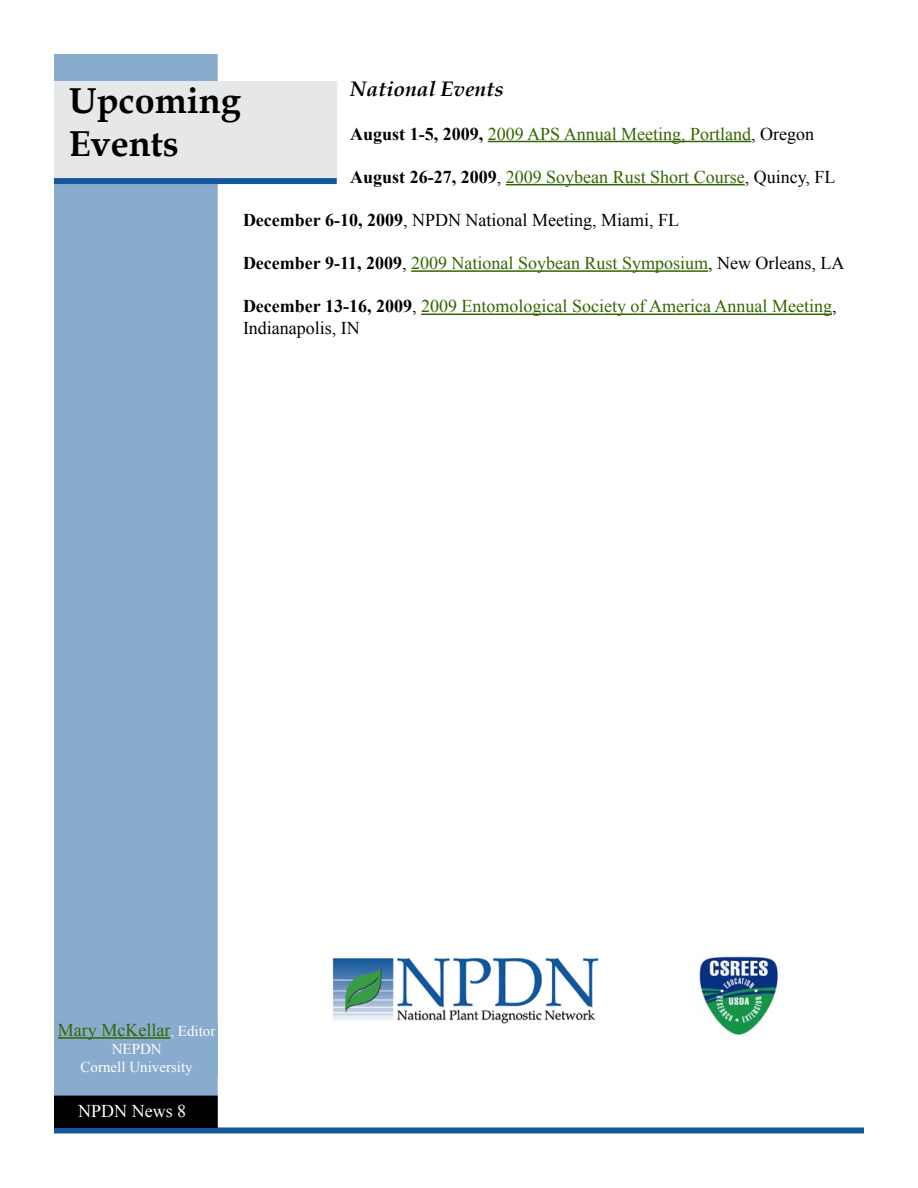
<style>
.page{position:relative;width:918px;height:1188px;background:#fff}
.page>*{position:absolute;margin:0;border:0;box-sizing:border-box;transform-origin:0 0}
.t1{font:700 36px/43.2px "Book Antiqua";color:#000}
.t2{font:italic 700 21px "Book Antiqua";color:#000}
.t3{font:18px/21.6px "Times New Roman";color:#360}
.t4{font:18px "Times New Roman";color:#000}
.t5{font:18px "Times New Roman";color:#fff}
.t6{font:15px/18px "Times New Roman";color:#fff;text-align:center}
.s1{font-weight:700;color:#000}
.s2{color:#000}
.s3{font-weight:700}
.s4{font-size:15px;color:#fff}
</style>
<div class="page">
<div style="left:54px;top:1127px;width:810px;height:6px;background:#14579b"></div>
<img style="left:699px;top:956px;width:79px;height:80px">
<img style="left:332px;top:958px;width:267px;height:66px">
<div style="left:55px;top:55px;width:162px;height:1072px;background:#89abcd"></div>
<div style="left:54px;top:54px;width:164px;height:1074px;border:2px solid #89abcd"></div>
<div style="left:55px;top:1096px;width:162px;height:31px;background:#000"></div>
<div style="left:54px;top:1096px;width:164px;height:32px;border:2px solid #000"></div>
<div style="left:56px;top:1024px;width:162px;height:51px;background:#89abcd"></div>
<hr style="left:58px;top:1037px;width:112px;height:2px;background:#360">
<hr style="left:488px;top:141px;width:263px;height:1px;background:#360">
<hr style="left:506px;top:184px;width:239px;height:1px;background:#360">
<hr style="left:411px;top:270px;width:297px;height:2px;background:#360">
<hr style="left:421px;top:314px;width:411px;height:1px;background:#360">
<div style="left:54px;top:178px;width:283px;height:6px;background:#14579b"></div>
<div style="left:55px;top:82px;width:282px;height:95px;background:#e6e7e8"></div>
<div style="left:54px;top:81px;width:283px;height:97px;border:2px solid #e6e7e8"></div>
<p class="t2" style="left:350px;top:75px;width:155px">National Events</p>
<p class="t3" style="left:350px;top:122px;width:466px"><span class="s1">August 1-5, 2009,</span> 2009 APS Annual Meeting, Portland<span class="s2">, Oregon</span></p>
<p class="t3" style="left:350px;top:166px;width:487px"><span class="s1">August 26-27, 2009</span><span class="s2">,</span> 2009 Soybean Rust Short Course<span class="s2">, Quincy, FL</span></p>
<p class="t4" style="left:243px;top:208px;width:438px"><span class="s3">December 6-10, 2009</span>, NPDN National Meeting, Miami, FL</p>
<p class="t3" style="left:243px;top:252px;width:603px"><span class="s1">December 9-11, 2009</span><span class="s2">,</span> 2009 National Soybean Rust Symposium<span class="s2">, New Orleans, LA</span></p>
<p class="t3" style="left:243px;top:295px;width:595px"><span class="s1">December 13-16, 2009</span><span class="s2">,</span> 2009 Entomological Society of America Annual Meeting<span class="s2">,<br>Indianapolis, IN</span></p>
<h1 class="t1" style="left:69px;top:79px;width:174px">Upcoming<br>Events</h1>
<p class="t3" style="left:58px;top:1019px;width:159px">Mary McKellar<span class="s4">, Editor</span></p>
<p class="t6" style="left:81px;top:1040px;width:114px">NEPDN<br>Cornell University</p>
<p class="t5" style="left:78px;top:1098px;width:109px">NPDN News 8</p>
</div>
